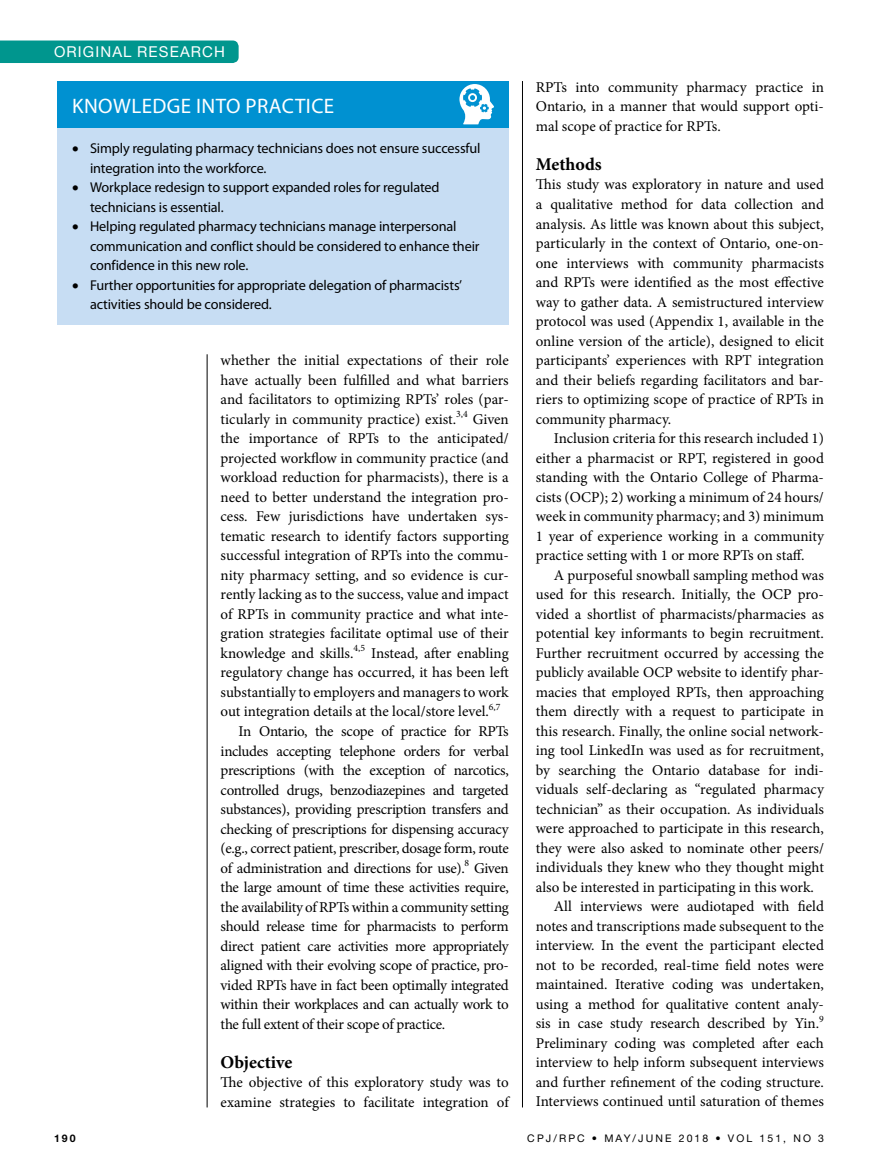
<style>
.page{position:relative;width:878px;height:1175px;background:#fff}
.page>*{position:absolute;margin:0;border:0;box-sizing:border-box;transform-origin:0 0}
.t1{font:21px "Myriad Pro";letter-spacing:.02em;color:#fff}
.t2{font:700 18px "Minion Pro";color:#000}
.t3{font:15px/19.5px "Minion Pro";color:#000;text-align:justify}
.t4{font:15px "Helvetica Neue LT Std";letter-spacing:.075em;color:#fff}
.t5{font:14.25px/19.5px "Myriad Pro";letter-spacing:-.01em;color:#000}
.t6{font:10.5px "Helvetica Neue LT Std";letter-spacing:.2em;color:#000}
.t7{font:700 10.5px "Helvetica Neue LT Std";color:#000}
.t8{font:9.75px "Minion Pro";color:#000}
</style>
<div class="page">
<hr style="left:522px;top:81px;width:1px;height:1026px;background:#000">
<div style="left:0;top:40px;width:238px;height:23px;background:#00968e"></div>
<hr style="left:207px;top:354px;width:1px;height:753px;background:#000">
<div style="left:57px;top:81px;width:451px;height:47px;background:#0091d1"></div>
<div style="left:57px;top:128px;width:451px;height:196px;background:#c7ddf3"></div>
<svg style="left:459px;top:84px;width:35px;height:40px"></svg>
<p class="t4" style="left:54px;top:43px;width:172px">ORIGINAL RESEARCH</p>
<h1 class="t1" style="left:72px;top:93px;width:263px">Knowledge Into Practice</h1>
<p class="t5" style="left:90px;top:139px;width:392px;text-indent:-18px">• Simply regulating pharmacy technicians does not ensure successful integration into the workforce.</p>
<p class="t5" style="left:90px;top:178px;width:351px;text-indent:-18px">• Workplace redesign to support expanded roles for regulated technicians is essential.</p>
<p class="t5" style="left:90px;top:217px;width:391px;text-indent:-18px">• Helping regulated pharmacy technicians manage interpersonal communication and conflict should be considered to enhance their confidence in this new role.</p>
<p class="t5" style="left:90px;top:275px;width:374px;text-indent:-18px">• Further opportunities for appropriate delegation of pharmacists’ activities should be considered.</p>
<p class="t3" style="left:220px;top:351px;width:290px">whether the initial expectations of their role have actually been fulfilled and what barriers and facilitators to optimizing RPTs’ roles (par&shy;ticularly in community practice) exist.</p>
<p class="t8" style="left:456px;top:407px;width:13px">3,4</p>
<p class="t3" style="left:221px;top:409px;width:290px;text-indent:252px">Given the importance of RPTs to the anticipated/ projected workflow in community practice (and workload reduction for pharmacists), there is a need to better understand the integration pro&shy;cess. Few jurisdictions have undertaken sys&shy;tematic research to identify factors supporting successful integration of RPTs into the commu&shy;nity pharmacy setting, and so evidence is cur&shy;rently lacking as to the success, value and impact of RPTs in community practice and what inte&shy;gration strategies facilitate optimal use of their knowledge and skills.</p>
<p class="t8" style="left:353px;top:641px;width:13px">4,5</p>
<p class="t3" style="left:220px;top:643px;width:289px;text-indent:150px">Instead, after enabling regulatory change has occurred, it has been left substantially to employers and managers to work out integration details at the local/store level.</p>
<p class="t8" style="left:489px;top:700px;width:13px">6,7</p>
<p class="t3" style="left:220px;top:721px;width:290px;text-indent:18px">In Ontario, the scope of practice for RPTs includes accepting telephone orders for verbal prescriptions (with the exception of narcotics, controlled drugs, benzodiazepines and targeted substances), providing prescription transfers and checking of prescriptions for dispensing accuracy (e.g., correct patient, prescriber, dosage form, route of administration and directions for use).</p>
<p class="t8" style="left:464px;top:856px;width:6px">8</p>
<p class="t3" style="left:221px;top:858px;width:290px;text-indent:253px">Given the large amount of time these activities require, the availability of RPTs within a community setting should release time for pharmacists to perform direct patient care activities more appropriately aligned with their evolving scope of practice, pro&shy;vided RPTs have in fact been optimally integrated within their workplaces and can actually work to the full extent of their scope of practice.</p>
<p class="t2" style="left:221px;top:1049px;width:73px">Objective</p>
<p class="t3" style="left:221px;top:1072px;width:290px">The objective of this exploratory study was to examine strategies to facilitate integration of</p>
<p class="t3" style="left:536px;top:77px;width:290px">RPTs into community pharmacy practice in Ontario, in a manner that would support opti&shy;mal scope of practice for RPTs.</p>
<p class="t2" style="left:536px;top:151px;width:67px">Methods</p>
<p class="t3" style="left:536px;top:175px;width:290px">This study was exploratory in nature and used a qualitative method for data collection and analysis. As little was known about this subject, particularly in the context of Ontario, one-on&shy;one interviews with community pharmacists and RPTs were identified as the most effective way to gather data. A semistructured interview protocol was used (Appendix 1, available in the online version of the article), designed to elicit participants’ experiences with RPT integration and their beliefs regarding facilitators and bar&shy;riers to optimizing scope of practice of RPTs in community pharmacy.</p>
<p class="t3" style="left:536px;top:428px;width:290px;text-indent:18px">Inclusion criteria for this research included 1) either a pharmacist or RPT, registered in good standing with the Ontario College of Pharma&shy;cists (OCP); 2) working a minimum of 24 hours/ week in community pharmacy; and 3) minimum 1 year of experience working in a community practice setting with 1 or more RPTs on staff.</p>
<p class="t3" style="left:554px;top:565px;width:271px">A purposeful snowball sampling method was</p>
<p class="t3" style="left:536px;top:584px;width:290px">used for this research. Initially, the OCP pro-</p>
<p class="t3" style="left:536px;top:604px;width:289px">vided a shortlist of pharmacists/pharmacies as</p>
<p class="t3" style="left:536px;top:623px;width:289px">potential key informants to begin recruitment.</p>
<p class="t3" style="left:536px;top:643px;width:290px">Further recruitment occurred by accessing the</p>
<p class="t3" style="left:536px;top:662px;width:289px">publicly available OCP website to identify phar-</p>
<p class="t3" style="left:536px;top:682px;width:289px">macies that employed RPTs, then approaching</p>
<p class="t3" style="left:536px;top:701px;width:290px">them directly with a request to participate in</p>
<p class="t3" style="left:536px;top:721px;width:290px">this research. Finally, the online social network-</p>
<p class="t3" style="left:536px;top:740px;width:290px">ing tool LinkedIn was used as for recruitment,</p>
<p class="t3" style="left:536px;top:760px;width:290px">by searching the Ontario database for indi-</p>
<p class="t3" style="left:536px;top:779px;width:290px">viduals self-declaring as “regulated pharmacy</p>
<p class="t3" style="left:536px;top:799px;width:290px">technician” as their occupation. As individuals</p>
<p class="t3" style="left:536px;top:818px;width:290px">were approached to participate in this research,</p>
<p class="t3" style="left:536px;top:838px;width:290px">they were also asked to nominate other peers/</p>
<p class="t3" style="left:536px;top:857px;width:290px">individuals they knew who they thought might</p>
<p class="t3" style="left:536px;top:877px;width:280px">also be interested in participating in this work.</p>
<p class="t3" style="left:554px;top:896px;width:271px">All interviews were audiotaped with field</p>
<p class="t3" style="left:536px;top:916px;width:289px">notes and transcriptions made subsequent to the</p>
<p class="t3" style="left:536px;top:935px;width:290px">interview. In the event the participant elected</p>
<p class="t3" style="left:536px;top:955px;width:289px">not to be recorded, real-time field notes were</p>
<p class="t3" style="left:536px;top:974px;width:290px">maintained. Iterative coding was undertaken,</p>
<p class="t3" style="left:536px;top:994px;width:289px">using a method for qualitative content analy-</p>
<p class="t3" style="left:536px;top:1013px;width:289px">sis in case study research described by Yin.<sup>9</sup></p>
<p class="t3" style="left:536px;top:1033px;width:289px">Preliminary coding was completed after each</p>
<p class="t3" style="left:536px;top:1052px;width:289px">interview to help inform subsequent interviews</p>
<p class="t3" style="left:536px;top:1072px;width:289px">and further refinement of the coding structure.</p>
<p class="t3" style="left:536px;top:1091px;width:289px">Interviews continued until saturation of themes</p>
<p class="t7" style="left:54px;top:1131px;width:23px">190</p>
<p class="t6" style="left:527px;top:1132px;width:298px">CPJ/RPC • MAY/JUNE 2018 • VOL 151, NO 3</p>
</div>
